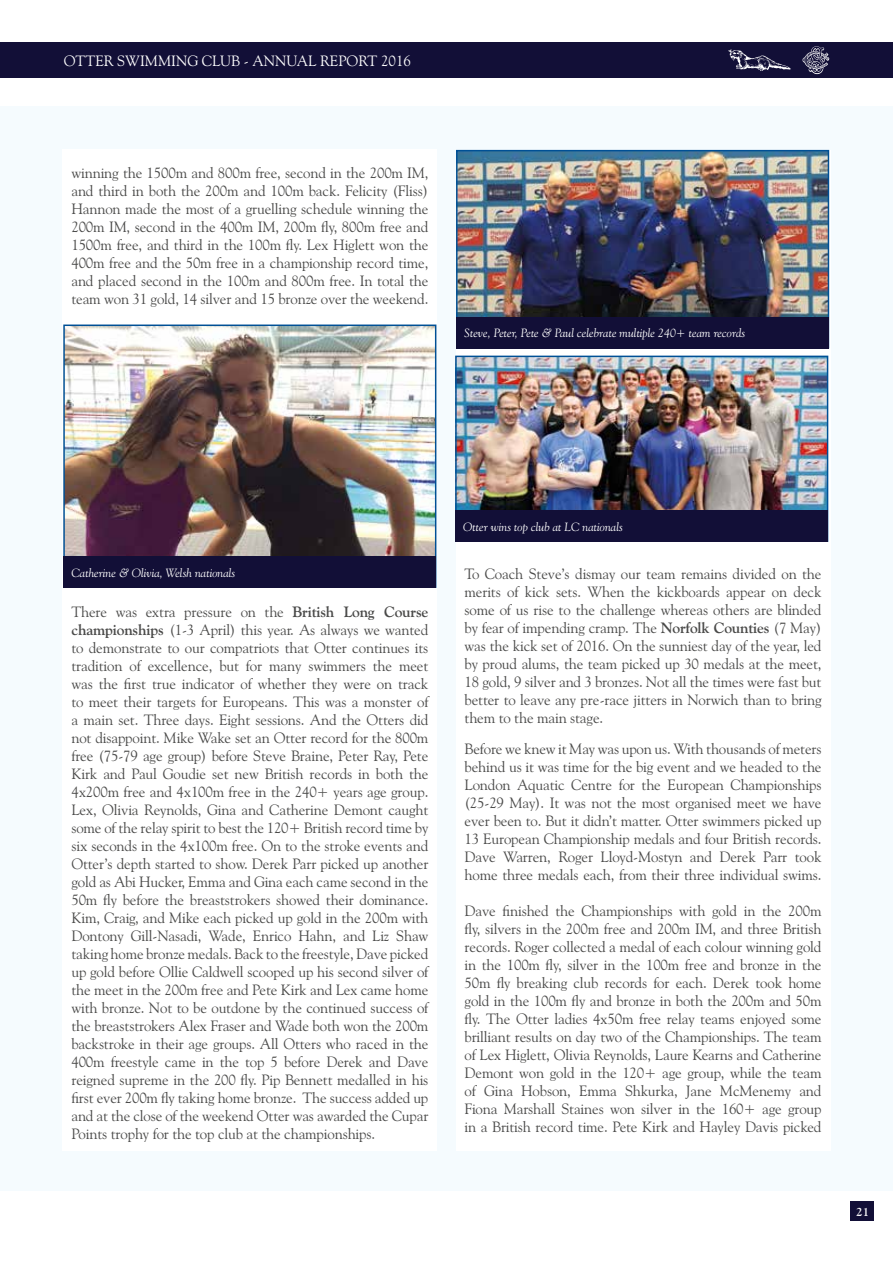
<style>
.page{position:relative;width:893px;height:1263px;background:#fff}
.page>*{position:absolute;margin:0;border:0;box-sizing:border-box;transform-origin:0 0}
.t1{font:15px/18px "Goudy Old Style BT";letter-spacing:-.01em;color:#4a4a49;text-align:justify}
.t2{font:15px "Goudy Old Style BT";color:#fff}
.t3{font:italic 12px "Goudy Old Style BT";color:#fff}
.t4{font:700 12px "Goudy Old Style BT";color:#fff}
.s1{font-weight:700}
</style>
<div class="page">
<div style="left:850px;top:1201px;width:23px;height:19px;background:#120f37"></div>
<div style="left:0;top:43px;width:893px;height:35px;background:#120f37"></div>
<svg style="left:728px;top:49px;width:63px;height:22px"></svg>
<svg style="left:803px;top:46px;width:26px;height:28px"></svg>
<div style="left:0;top:106px;width:893px;height:1085px;background:#f5fbfe"></div>
<div style="left:63px;top:149px;width:374px;height:1001px;background:#fff"></div>
<div style="left:456px;top:150px;width:374px;height:1000px;background:#fff"></div>
<img style="left:66px;top:327px;width:367px;height:230px">
<div style="left:63px;top:324px;width:373px;height:264px;border:2px solid #005095"></div>
<div style="left:63px;top:557px;width:373px;height:31px;background:#120f37"></div>
<img style="left:459px;top:153px;width:367px;height:164px">
<div style="left:456px;top:150px;width:373px;height:198px;border:2px solid #005095"></div>
<img style="left:458px;top:359px;width:367px;height:152px">
<div style="left:455px;top:356px;width:373px;height:186px;border:2px solid #005095"></div>
<div style="left:456px;top:317px;width:372px;height:31px;background:#120f37"></div>
<div style="left:455px;top:511px;width:372px;height:31px;background:#120f37"></div>
<p class="t2" style="left:64px;top:52px;width:349px">OTTER SWIMMING CLUB - ANNUAL REPORT 2016</p>
<p class="t1" style="left:71px;top:164px;width:359px">winning the 1500m and 800m free, second in the 200m IM, and third in both the 200m and 100m back. Felicity (Fliss)<br>Hannon made the most of a gruelling schedule winning the 200m IM, second in the 400m IM, 200m fly, 800m free and 1500m free, and third in the 100m fly. Lex Higlett won the 400m free and the 50m free in a championship record time, and placed second in the 100m and 800m free. In total the team won 31 gold, 14 silver and 15 bronze over the weekend.</p>
<p class="t3" style="left:464px;top:326px;width:283px">Steve, Peter, Pete &amp; Paul celebrate multiple 240+ team records</p>
<p class="t3" style="left:71px;top:565px;width:166px">Catherine &amp; Olivia, Welsh nationals</p>
<p class="t1" style="left:71px;top:603px;width:359px">There was extra pressure on the <span class="s1">British Long Course championships</span> (1-3 April) this year. As always we wanted to demonstrate to our compatriots that Otter continues its tradition of excellence, but for many swimmers the meet was the first true indicator of whether they were on track to meet their targets for Europeans. This was a monster of a main set. Three days. Eight sessions. And the Otters did not disappoint. Mike Wake set an Otter record for the 800m free (75-79 age group) before Steve Braine, Peter Ray, Pete Kirk and Paul Goudie set new British records in both the 4x200m free and 4x100m free in the 240+ years age group.<br>Lex, Olivia Reynolds, Gina and Catherine Demont caught some of the relay spirit to best the 120+ British record time by six seconds in the 4x100m free. On to the stroke events and Otter’s depth started to show. Derek Parr picked up another gold as Abi Hucker, Emma and Gina each came second in the 50m fly before the breaststrokers showed their dominance.<br>Kim, Craig, and Mike each picked up gold in the 200m with Dontony Gill-Nasadi, Wade, Enrico Hahn, and Liz Shaw taking home bronze medals. Back to the freestyle, Dave picked up gold before Ollie Caldwell scooped up his second silver of the meet in the 200m free and Pete Kirk and Lex came home with bronze. Not to be outdone by the continued success of the breaststrokers Alex Fraser and Wade both won the 200m backstroke in their age groups. All Otters who raced in the 400m freestyle came in the top 5 before Derek and Dave reigned supreme in the 200 fly. Pip Bennett medalled in his first ever 200m fly taking home bronze. The success added up and at the close of the weekend Otter was awarded the Cupar Points trophy for the top club at the championships.</p>
<p class="t3" style="left:463px;top:519px;width:161px">Otter wins top club at LC nationals</p>
<p class="t1" style="left:465px;top:565px;width:359px">To Coach Steve’s dismay our team remains divided on the merits of kick sets. When the kickboards appear on deck some of us rise to the challenge whereas others are blinded by fear of impending cramp. The <span class="s1">Norfolk Counties</span> (7 May) was the kick set of 2016. On the sunniest day of the year, led by proud alums, the team picked up 30 medals at the meet, 18 gold, 9 silver and 3 bronzes. Not all the times were fast but better to leave any pre-race jitters in Norwich than to bring them to the main stage.</p>
<p class="t1" style="left:465px;top:739px;width:359px">Before we knew it May was upon us. With thousands of meters behind us it was time for the big event and we headed to the London Aquatic Centre for the European Championships (25-29 May). It was not the most organised meet we have ever been to. But it didn’t matter. Otter swimmers picked up 13 European Championship medals and four British records.<br>Dave Warren, Roger Lloyd-Mostyn and Derek Parr took home three medals each, from their three individual swims.</p>
<p class="t1" style="left:465px;top:901px;width:359px">Dave finished the Championships with gold in the 200m fly, silvers in the 200m free and 200m IM, and three British records. Roger collected a medal of each colour winning gold in the 100m fly, silver in the 100m free and bronze in the 50m fly breaking club records for each. Derek took home gold in the 100m fly and bronze in both the 200m and 50m fly. The Otter ladies 4x50m free relay teams enjoyed some brilliant results on day two of the Championships. The team of Lex Higlett, Olivia Reynolds, Laure Kearns and Catherine Demont won gold in the 120+ age group, while the team of Gina Hobson, Emma Shkurka, Jane McMenemy and Fiona Marshall Staines won silver in the 160+ age group in a British record time. Pete Kirk and Hayley Davis picked</p>
<p class="t4" style="left:856px;top:1204px;width:14px">21</p>
</div>
